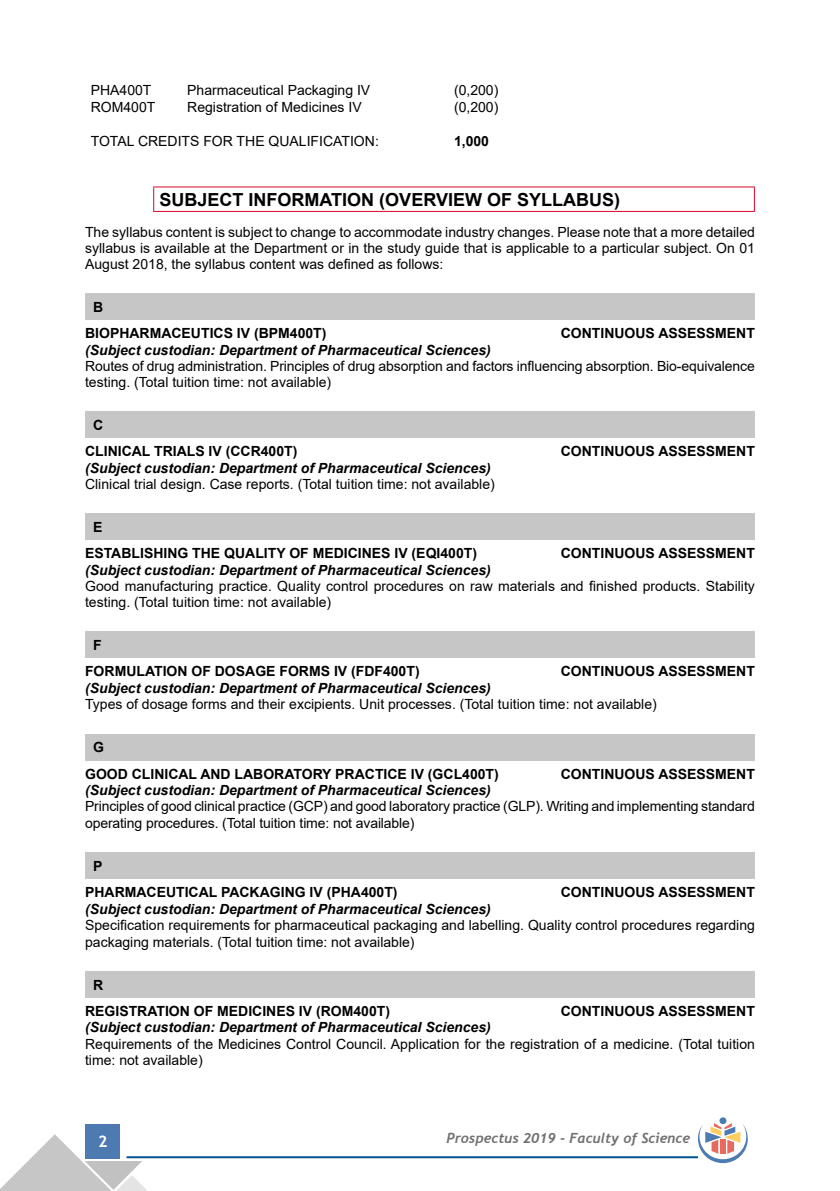
<style>
.page{position:relative;width:840px;height:1191px;background:#fff}
.page>*{position:absolute;margin:0;border:0;box-sizing:border-box;transform-origin:0 0}
.t1{font:700 18px "Arial";color:#000}
.t2{font:700 16px "Trebuchet MS";color:#fff}
.t3{font:14px/16.4px "Arial";color:#000}
.t4{font:700 14px/26.4px "Arial";color:#000}
.t5{font:italic 700 14px "Arial";color:#000}
.t6{font:italic 700 14px "Trebuchet";color:#706f6f}
</style>
<div class="page">
<div style="left:86px;top:1124px;width:34px;height:34px;background:#4c7ab1"></div>
<hr style="left:126px;top:1156px;width:571px;height:2px;background:#005092">
<svg style="left:0;top:1134px;width:148px;height:57px"></svg>
<div style="left:719px;top:1117px;width:7px;height:7px;background:#4c7ab1;border-radius:50%"></div>
<svg style="left:697px;top:1123px;width:50px;height:40px"></svg>
<hr style="left:153px;top:186px;width:601px;height:1px;background:#dd052b">
<svg style="left:153px;top:187px;width:1px;height:24px"></svg>
<svg style="left:753px;top:187px;width:1px;height:24px"></svg>
<hr style="left:153px;top:211px;width:601px;height:1px;background:#dd052b">
<div style="left:85px;top:293px;width:669px;height:27px;background:#c6c6c6"></div>
<div style="left:85px;top:412px;width:669px;height:26px;background:#c6c6c6"></div>
<div style="left:85px;top:513px;width:669px;height:27px;background:#c6c6c6"></div>
<div style="left:85px;top:632px;width:669px;height:26px;background:#c6c6c6"></div>
<div style="left:85px;top:734px;width:669px;height:26px;background:#c6c6c6"></div>
<div style="left:85px;top:852px;width:669px;height:27px;background:#c6c6c6"></div>
<div style="left:85px;top:971px;width:669px;height:26px;background:#c6c6c6"></div>
<p class="t3" style="left:91px;top:82px;width:62px">PHA400T</p>
<p class="t3" style="left:187px;top:82px;width:184px">Pharmaceutical Packaging IV</p>
<p class="t3" style="left:454px;top:82px;width:46px">(0,200)</p>
<p class="t3" style="left:91px;top:99px;width:66px">ROM400T</p>
<p class="t3" style="left:187px;top:99px;width:176px">Registration of Medicines IV</p>
<p class="t3" style="left:454px;top:99px;width:46px">(0,200)</p>
<p class="t3" style="left:91px;top:132px;width:289px">TOTAL CREDITS FOR THE QUALIFICATION:</p>
<p class="t4" style="left:454px;top:128px;width:37px">1,000</p>
<p class="t1" style="left:159px;top:187px;width:462px">SUBJECT INFORMATION (OVERVIEW OF SYLLABUS)</p>
<p class="t3" style="left:85px;top:224px;width:671px;text-align:justify">The syllabus content is subject to change to accommodate industry changes. Please note that a more detailed syllabus is available at the Department or in the study guide that is applicable to a particular subject. On 01<br>August 2018, the syllabus content was defined as follows:</p>
<p class="t4" style="left:85px;top:294px;width:243px;text-indent:8px">B<br>BIOPHARMACEUTICS IV (BPM400T)</p>
<p class="t4" style="left:560px;top:320px;width:195px">CONTINUOUS ASSESSMENT</p>
<p class="t5" style="left:85px;top:340px;width:407px">(Subject custodian: Department of Pharmaceutical Sciences)</p>
<p class="t3" style="left:85px;top:358px;width:670px">Routes of drug administration. Principles of drug absorption and factors influencing absorption. Bio-equivalence testing. (Total tuition time: not available)</p>
<p class="t4" style="left:85px;top:412px;width:214px;text-indent:8px">C<br>CLINICAL TRIALS IV (CCR400T)</p>
<p class="t4" style="left:560px;top:438px;width:195px">CONTINUOUS ASSESSMENT</p>
<p class="t5" style="left:85px;top:458px;width:407px">(Subject custodian: Department of Pharmaceutical Sciences)</p>
<p class="t3" style="left:85px;top:476px;width:411px">Clinical trial design. Case reports. (Total tuition time: not available)</p>
<p class="t4" style="left:85px;top:514px;width:393px;text-indent:8px">E<br>ESTABLISHING THE QUALITY OF MEDICINES IV (EQI400T)</p>
<p class="t4" style="left:560px;top:540px;width:195px">CONTINUOUS ASSESSMENT</p>
<p class="t5" style="left:85px;top:560px;width:407px">(Subject custodian: Department of Pharmaceutical Sciences)</p>
<p class="t3" style="left:85px;top:578px;width:671px">Good manufacturing practice. Quality control procedures on raw materials and finished products. Stability testing. (Total tuition time: not available)</p>
<p class="t4" style="left:85px;top:632px;width:336px;text-indent:8px">F<br>FORMULATION OF DOSAGE FORMS IV (FDF400T)</p>
<p class="t4" style="left:560px;top:658px;width:195px">CONTINUOUS ASSESSMENT</p>
<p class="t5" style="left:85px;top:678px;width:407px">(Subject custodian: Department of Pharmaceutical Sciences)</p>
<p class="t3" style="left:85px;top:696px;width:573px">Types of dosage forms and their excipients. Unit processes. (Total tuition time: not available)</p>
<p class="t4" style="left:85px;top:734px;width:415px;text-indent:8px">G<br>GOOD CLINICAL AND LABORATORY PRACTICE IV (GCL400T)</p>
<p class="t4" style="left:560px;top:760px;width:195px">CONTINUOUS ASSESSMENT</p>
<p class="t5" style="left:85px;top:781px;width:407px">(Subject custodian: Department of Pharmaceutical Sciences)</p>
<p class="t3" style="left:85px;top:798px;width:670px">Principles of good clinical practice (GCP) and good laboratory practice (GLP). Writing and implementing standard operating procedures. (Total tuition time: not available)</p>
<p class="t4" style="left:85px;top:853px;width:314px;text-indent:8px">P<br>PHARMACEUTICAL PACKAGING IV (PHA400T)</p>
<p class="t4" style="left:560px;top:879px;width:195px">CONTINUOUS ASSESSMENT</p>
<p class="t5" style="left:85px;top:899px;width:407px">(Subject custodian: Department of Pharmaceutical Sciences)</p>
<p class="t3" style="left:85px;top:917px;width:671px">Specification requirements for pharmaceutical packaging and labelling. Quality control procedures regarding packaging materials. (Total tuition time: not available)</p>
<p class="t4" style="left:85px;top:971px;width:306px;text-indent:8px">R<br>REGISTRATION OF MEDICINES IV (ROM400T)</p>
<p class="t4" style="left:560px;top:998px;width:195px">CONTINUOUS ASSESSMENT</p>
<p class="t5" style="left:85px;top:1018px;width:407px">(Subject custodian: Department of Pharmaceutical Sciences)</p>
<p class="t3" style="left:85px;top:1035px;width:671px">Requirements of the Medicines Control Council. Application for the registration of a medicine. (Total tuition time: not available)</p>
<p class="t2" style="left:98px;top:1131px;width:11px">2</p>
<p class="t6" style="left:446px;top:1129px;width:245px">Prospectus 2019 - Faculty of Science</p>
</div>
